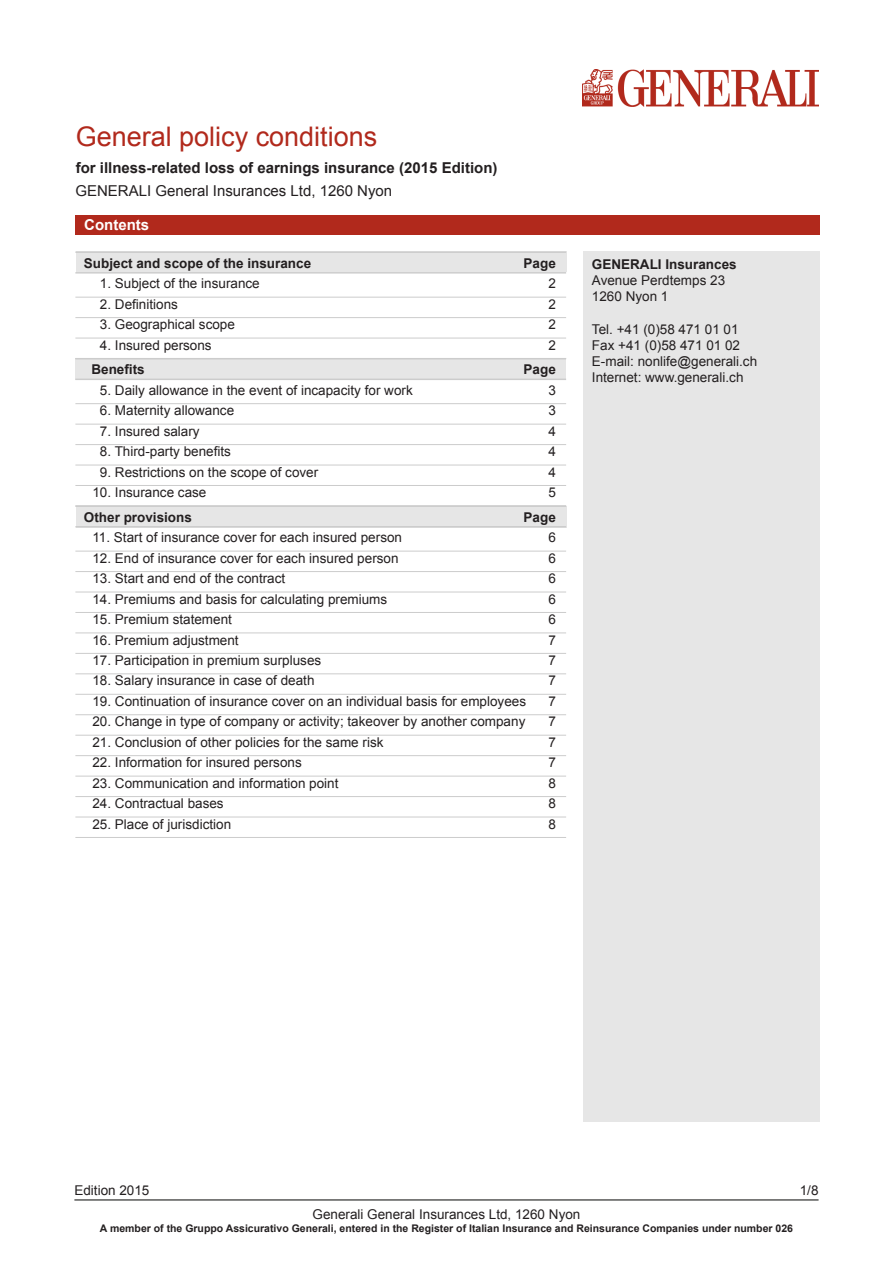
<style>
.page{position:relative;width:893px;height:1263px;background:#fff}
.page>*{position:absolute;margin:0;border:0;box-sizing:border-box;transform-origin:0 0}
.Titel{font:27px "Arial";color:#b1291c}
.Produkteart{font:700 15px "Arial";color:#231f20}
.GENERALI_Zeile{font:15px "Arial";color:#231f20}
.Inhalt{font:700 15px "Arial";color:#fff}
.Inhaltsverzeichnis_P{font:13.5px "Arial";color:#231f20}
.Info_Box___AdressBox{font:13.5px "Arial";color:#231f20}
.Inhaltsverzeichnis_B{font:700 13.5px "Arial";color:#231f20}
.Fusszeile{font:13.5px "Arial";color:#231f20}
.Info_Box___AdressBox-2{font:700 13.5px "Arial";color:#231f20}
.Version{font:13.5px "Arial";color:#231f20}
.Seitenzahl{font:13.5px "Arial";color:#231f20}
.Fusszeile-2{font:700 10.5px "Arial";color:#231f20}
</style>
<div class="page">
<img style="left:582px;top:70px;width:237px;height:36px">
<div style="left:76px;top:252px;width:490px;height:20px;background:#e6e6e6"></div>
<div style="left:75px;top:358px;width:491px;height:21px;background:#e6e6e6"></div>
<div style="left:76px;top:506px;width:490px;height:21px;background:#e6e6e6"></div>
<hr style="left:74px;top:1199px;width:745px;height:1px;background:#040503">
<div style="left:76px;top:215px;width:744px;height:20px;background:#b1291c"></div>
<div style="left:583px;top:252px;width:237px;height:870px;background:#e6e6e6"></div>
<hr style="left:75px;top:251px;width:491px;height:2px;background:#ccc">
<hr style="left:75px;top:272px;width:491px;height:2px;background:#ccc">
<hr style="left:75px;top:297px;width:491px;height:1px;background:#ccc">
<hr style="left:75px;top:317px;width:491px;height:1px;background:#ccc">
<hr style="left:75px;top:338px;width:491px;height:1px;background:#ccc">
<hr style="left:75px;top:358px;width:491px;height:1px;background:#ccc">
<hr style="left:75px;top:379px;width:491px;height:1px;background:#ccc">
<hr style="left:75px;top:403px;width:491px;height:1px;background:#ccc">
<hr style="left:75px;top:424px;width:491px;height:1px;background:#ccc">
<hr style="left:75px;top:444px;width:491px;height:1px;background:#ccc">
<hr style="left:75px;top:465px;width:491px;height:1px;background:#ccc">
<hr style="left:75px;top:485px;width:491px;height:1px;background:#ccc">
<hr style="left:75px;top:505px;width:491px;height:2px;background:#ccc">
<hr style="left:75px;top:526px;width:491px;height:1px;background:#ccc">
<hr style="left:75px;top:551px;width:491px;height:1px;background:#ccc">
<hr style="left:75px;top:571px;width:491px;height:1px;background:#ccc">
<hr style="left:75px;top:592px;width:491px;height:1px;background:#ccc">
<hr style="left:75px;top:612px;width:491px;height:1px;background:#ccc">
<hr style="left:75px;top:632px;width:491px;height:1px;background:#ccc">
<hr style="left:75px;top:653px;width:491px;height:1px;background:#ccc">
<hr style="left:75px;top:673px;width:491px;height:1px;background:#ccc">
<hr style="left:75px;top:694px;width:491px;height:1px;background:#ccc">
<hr style="left:75px;top:714px;width:491px;height:1px;background:#ccc">
<hr style="left:75px;top:735px;width:491px;height:1px;background:#ccc">
<hr style="left:75px;top:755px;width:491px;height:1px;background:#ccc">
<hr style="left:75px;top:776px;width:491px;height:1px;background:#ccc">
<hr style="left:75px;top:796px;width:491px;height:1px;background:#ccc">
<hr style="left:75px;top:817px;width:491px;height:1px;background:#ccc">
<hr style="left:75px;top:837px;width:491px;height:1px;background:#ccc">
<p class="Titel" style="left:76px;top:119px;width:303px">General policy conditions</p>
<p class="Produkteart" style="left:76px;top:157px;width:423px">for illness-related loss of earnings insurance (2015 Edition)</p>
<p class="GENERALI_Zeile" style="left:75px;top:181px;width:318px">GENERALI General Insurances Ltd, 1260 Nyon</p>
<p class="Inhalt" style="left:84px;top:215px;width:66px">Contents</p>
<p class="Inhaltsverzeichnis_B" style="left:84px;top:254px;width:229px">Subject and scope of the insurance</p>
<p class="Inhaltsverzeichnis_B" style="left:524px;top:254px;width:34px">Page</p>
<p class="Inhaltsverzeichnis_P" style="left:100px;top:275px;width:161px">1. Subject of the insurance</p>
<p class="Inhaltsverzeichnis_P" style="left:548px;top:275px;width:9px">2</p>
<p class="Inhaltsverzeichnis_P" style="left:100px;top:295px;width:80px">2. Definitions</p>
<p class="Inhaltsverzeichnis_P" style="left:548px;top:295px;width:9px">2</p>
<p class="Inhaltsverzeichnis_P" style="left:100px;top:316px;width:137px">3. Geographical scope</p>
<p class="Inhaltsverzeichnis_P" style="left:548px;top:316px;width:9px">2</p>
<p class="Inhaltsverzeichnis_P" style="left:100px;top:336px;width:113px">4. Insured persons</p>
<p class="Inhaltsverzeichnis_P" style="left:548px;top:336px;width:9px">2</p>
<p class="Inhaltsverzeichnis_B" style="left:91px;top:361px;width:55px">Benefits</p>
<p class="Inhaltsverzeichnis_B" style="left:524px;top:361px;width:34px">Page</p>
<p class="Inhaltsverzeichnis_P" style="left:100px;top:381px;width:314px">5. Daily allowance in the event of incapacity for work</p>
<p class="Inhaltsverzeichnis_P" style="left:548px;top:381px;width:9px">3</p>
<p class="Inhaltsverzeichnis_P" style="left:100px;top:402px;width:136px">6. Maternity allowance</p>
<p class="Inhaltsverzeichnis_P" style="left:548px;top:402px;width:9px">3</p>
<p class="Inhaltsverzeichnis_P" style="left:100px;top:422px;width:101px">7. Insured salary</p>
<p class="Inhaltsverzeichnis_P" style="left:548px;top:422px;width:9px">4</p>
<p class="Inhaltsverzeichnis_P" style="left:100px;top:443px;width:133px">8. Third-party benefits</p>
<p class="Inhaltsverzeichnis_P" style="left:548px;top:443px;width:9px">4</p>
<p class="Inhaltsverzeichnis_P" style="left:100px;top:463px;width:220px">9. Restrictions on the scope of cover</p>
<p class="Inhaltsverzeichnis_P" style="left:548px;top:463px;width:9px">4</p>
<p class="Inhaltsverzeichnis_P" style="left:92px;top:483px;width:116px">10. Insurance case</p>
<p class="Inhaltsverzeichnis_P" style="left:548px;top:483px;width:9px">5</p>
<p class="Inhaltsverzeichnis_B" style="left:84px;top:508px;width:110px">Other provisions</p>
<p class="Inhaltsverzeichnis_B" style="left:524px;top:508px;width:34px">Page</p>
<p class="Inhaltsverzeichnis_P" style="left:92px;top:529px;width:311px">11. Start of insurance cover for each insured person</p>
<p class="Inhaltsverzeichnis_P" style="left:548px;top:529px;width:9px">6</p>
<p class="Inhaltsverzeichnis_P" style="left:92px;top:549px;width:308px">12. End of insurance cover for each insured person</p>
<p class="Inhaltsverzeichnis_P" style="left:548px;top:549px;width:9px">6</p>
<p class="Inhaltsverzeichnis_P" style="left:92px;top:569px;width:194px">13. Start and end of the contract</p>
<p class="Inhaltsverzeichnis_P" style="left:548px;top:569px;width:9px">6</p>
<p class="Inhaltsverzeichnis_P" style="left:92px;top:590px;width:296px">14. Premiums and basis for calculating premiums</p>
<p class="Inhaltsverzeichnis_P" style="left:548px;top:590px;width:9px">6</p>
<p class="Inhaltsverzeichnis_P" style="left:92px;top:610px;width:141px">15. Premium statement</p>
<p class="Inhaltsverzeichnis_P" style="left:548px;top:610px;width:9px">6</p>
<p class="Inhaltsverzeichnis_P" style="left:92px;top:631px;width:148px">16. Premium adjustment</p>
<p class="Inhaltsverzeichnis_P" style="left:548px;top:631px;width:9px">7</p>
<p class="Inhaltsverzeichnis_P" style="left:92px;top:651px;width:230px">17. Participation in premium surpluses</p>
<p class="Inhaltsverzeichnis_P" style="left:548px;top:651px;width:9px">7</p>
<p class="Inhaltsverzeichnis_P" style="left:92px;top:672px;width:224px">18. Salary insurance in case of death</p>
<p class="Inhaltsverzeichnis_P" style="left:548px;top:672px;width:9px">7</p>
<p class="Inhaltsverzeichnis_P" style="left:92px;top:692px;width:435px">19. Continuation of insurance cover on an individual basis for employees</p>
<p class="Inhaltsverzeichnis_P" style="left:548px;top:692px;width:9px">7</p>
<p class="Inhaltsverzeichnis_P" style="left:92px;top:713px;width:434px">20. Change in type of company or activity; takeover by another company</p>
<p class="Inhaltsverzeichnis_P" style="left:548px;top:713px;width:9px">7</p>
<p class="Inhaltsverzeichnis_P" style="left:92px;top:733px;width:293px">21. Conclusion of other policies for the same risk</p>
<p class="Inhaltsverzeichnis_P" style="left:548px;top:733px;width:9px">7</p>
<p class="Inhaltsverzeichnis_P" style="left:92px;top:754px;width:211px">22. Information for insured persons</p>
<p class="Inhaltsverzeichnis_P" style="left:548px;top:754px;width:9px">7</p>
<p class="Inhaltsverzeichnis_P" style="left:92px;top:774px;width:248px">23. Communication and information point</p>
<p class="Inhaltsverzeichnis_P" style="left:548px;top:774px;width:9px">8</p>
<p class="Inhaltsverzeichnis_P" style="left:92px;top:794px;width:133px">24. Contractual bases</p>
<p class="Inhaltsverzeichnis_P" style="left:548px;top:794px;width:9px">8</p>
<p class="Inhaltsverzeichnis_P" style="left:92px;top:815px;width:140px">25. Place of jurisdiction</p>
<p class="Inhaltsverzeichnis_P" style="left:548px;top:815px;width:9px">8</p>
<p class="Info_Box___AdressBox-2" style="left:592px;top:255px;width:146px">GENERALI Insurances</p>
<p class="Info_Box___AdressBox" style="left:592px;top:272px;width:135px">Avenue Perdtemps 23</p>
<p class="Info_Box___AdressBox" style="left:592px;top:288px;width:78px">1260 Nyon 1</p>
<p class="Info_Box___AdressBox" style="left:592px;top:320px;width:148px">Tel. +41 (0)58 471 01 01</p>
<p class="Info_Box___AdressBox" style="left:592px;top:336px;width:150px">Fax +41 (0)58 471 01 02</p>
<p class="Info_Box___AdressBox" style="left:592px;top:353px;width:167px">E-mail: nonlife@generali.ch</p>
<p class="Info_Box___AdressBox" style="left:592px;top:369px;width:153px">Internet: www.generali.ch</p>
<p class="Version" style="left:74px;top:1181px;width:77px">Edition 2015</p>
<p class="Seitenzahl" style="left:800px;top:1181px;width:20px">1/8</p>
<p class="Fusszeile" style="left:313px;top:1205px;width:269px">Generali General Insurances Ltd, 1260 Nyon</p>
<p class="Fusszeile-2" style="left:100px;top:1221px;width:694px">A member of the Gruppo Assicurativo Generali, entered in the Register of Italian Insurance and Reinsurance Companies under number 026</p>
</div>
